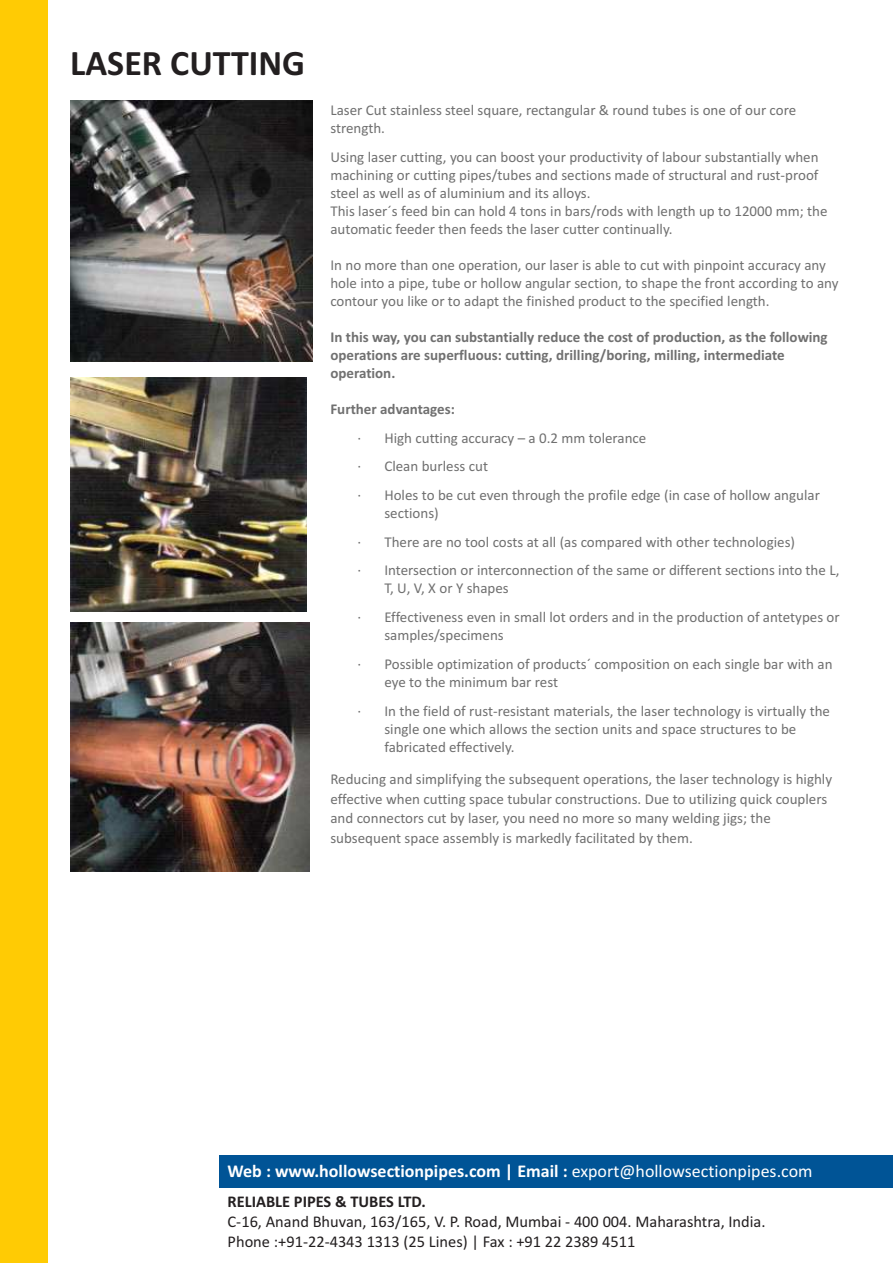
<style>
.page{position:relative;width:893px;height:1263px;background:#fff}
.page>*{position:absolute;margin:0;border:0;box-sizing:border-box;transform-origin:0 0}
.t1{font:700 36px "Calibri";color:#231f20}
.t2{font:700 18px "Calibri";color:#fff}
.t3{font:16.35px/20px "Calibri";color:#231f20}
.t4{font:700 16.35px "Calibri";color:#231f20}
.t5{font:15px/18px "Calibri";color:#707070}
.t6{font:700 15px/18px "Calibri";color:#707070}
.s1{font-weight:400}
</style>
<div class="page">
<div style="left:0;top:0;width:47px;height:1263px;background:#ffcb04"></div>
<div style="left:219px;top:1155px;width:674px;height:33px;background:#005496"></div>
<img style="left:70px;top:100px;width:243px;height:262px">
<img style="left:70px;top:377px;width:236px;height:234px">
<img style="left:70px;top:623px;width:240px;height:249px">
<h1 class="t1" style="left:70px;top:48px;width:236px">LASER CUTTING</h1>
<p class="t5" style="left:330px;top:102px;width:467px">Laser Cut stainless steel square, rectangular &amp; round tubes is one of our core strength.</p>
<p class="t5" style="left:330px;top:149px;width:499px">Using laser cutting, you can boost your productivity of labour substantially when machining or cutting pipes/tubes and sections made of structural and rust-proof steel as well as of aluminium and its alloys.<br>This laser´s feed bin can hold 4 tons in bars/rods with length up to 12000 mm; the automatic feeder then feeds the laser cutter continually.</p>
<p class="t5" style="left:330px;top:257px;width:510px">In no more than one operation, our laser is able to cut with pinpoint accuracy any hole into a pipe, tube or hollow angular section, to shape the front according to any contour you like or to adapt the finished product to the specified length.</p>
<p class="t6" style="left:330px;top:329px;width:499px">In this way, you can substantially reduce the cost of production, as the following operations are superfluous: cutting, drilling/boring, milling, intermediate operation.</p>
<p class="t6" style="left:330px;top:401px;width:126px">Further advantages:</p>
<p class="t5" style="left:357px;top:425px;width:464px;line-height:28.5px">· High cutting accuracy – a 0.2 mm tolerance<br>· Clean burless cut<br>· Holes to be cut even through the profile edge (in case of hollow angular</p>
<p class="t5" style="left:357px;top:500px;width:484px;line-height:28.5px;text-indent:27px">sections)<br>· There are no tool costs at all (as compared with other technologies)<br>· Intersection or interconnection of the same or different sections into the L,</p>
<p class="t5" style="left:357px;top:575px;width:484px;line-height:28.5px;text-indent:27px">T, U, V, X or Y shapes<br>· Effectiveness even in small lot orders and in the production of antetypes or</p>
<p class="t5" style="left:357px;top:622px;width:477px;line-height:28.5px;text-indent:27px">samples/specimens<br>· Possible optimization of products´ composition on each single bar with an</p>
<p class="t5" style="left:357px;top:669px;width:474px;line-height:28.5px;text-indent:27px">eye to the minimum bar rest<br>· In the field of rust-resistant materials, the laser technology is virtually the</p>
<p class="t5" style="left:384px;top:721px;width:413px">single one which allows the section units and space structures to be fabricated effectively.</p>
<p class="t5" style="left:330px;top:770px;width:503px;line-height:20px">Reducing and simplifying the subsequent operations, the laser technology is highly effective when cutting space tubular constructions. Due to utilizing quick couplers and connectors cut by laser, you need no more so many welding jigs; the subsequent space assembly is markedly facilitated by them.</p>
<p class="t2" style="left:228px;top:1163px;width:586px">Web : www.hollowsectionpipes.com | Email : <span class="s1">export@hollowsectionpipes.com</span></p>
<p class="t4" style="left:228px;top:1195px;width:200px">RELIABLE PIPES &amp; TUBES LTD.</p>
<p class="t3" style="left:228px;top:1213px;width:540px">C-16, Anand Bhuvan, 163/165, V. P. Road, Mumbai - 400 004. Maharashtra, India.<br>Phone :+91-22-4343 1313 (25 Lines) | Fax : +91 22 2389 4511</p>
</div>
